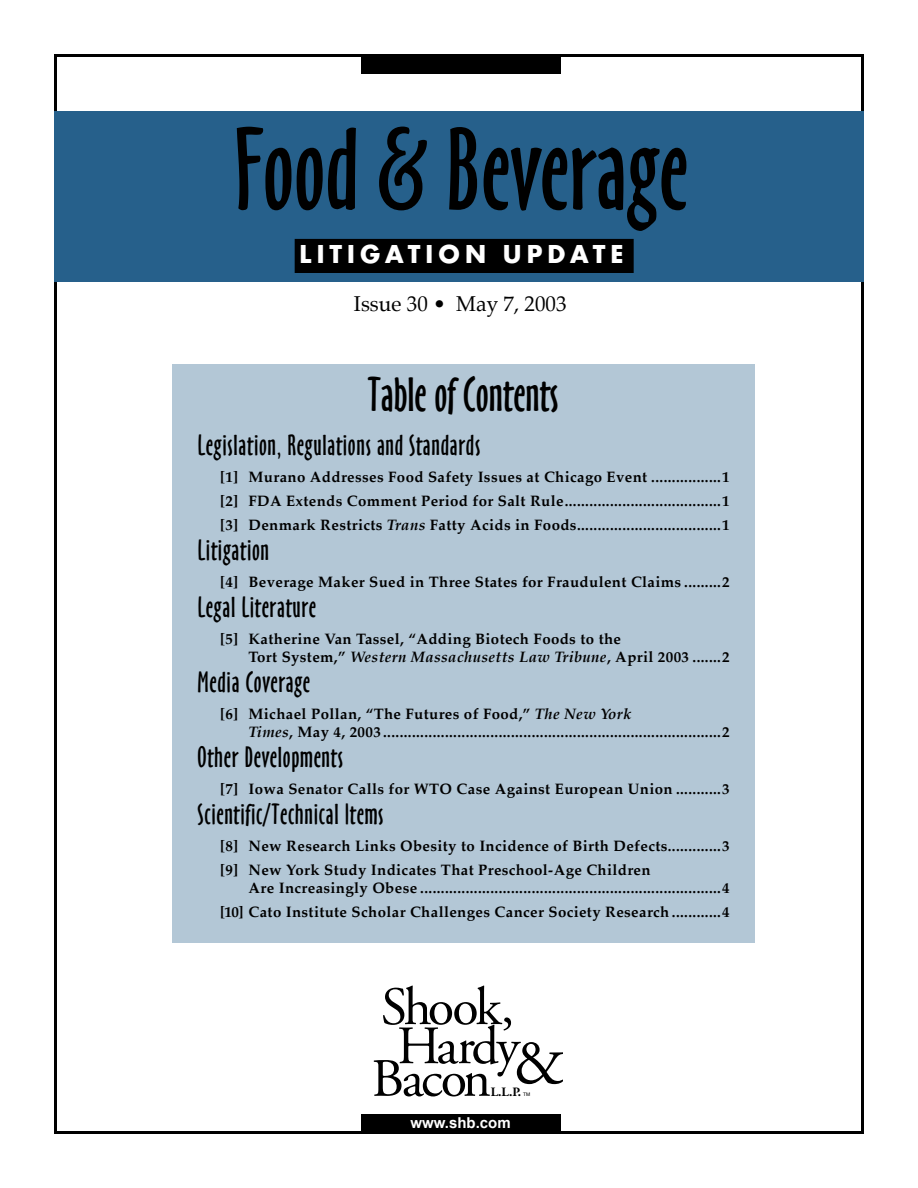
<style>
.page{position:relative;width:918px;height:1188px;background:#fff}
.page>*{position:absolute;margin:0;border:0;box-sizing:border-box;transform-origin:0 0}
.t1{font:108px "Oz Handicraft BT";color:#000}
.t2{font:64.35px "Adobe Garamond";color:#000}
.t3{font:53.85px/39.2px "Adobe Garamond";letter-spacing:-.055em;color:#000}
.t4{font:45px "Oz Handicraft BT";color:#000}
.TOC_Section_Head{font:27px "Oz Handicraft BT";letter-spacing:.025em;color:#000}
.t5{font:700 27px "Futura T";letter-spacing:.17em;color:#fff}
.t6{font:21px "Palatino";color:#000}
.TOC_Sub_Sub{font:700 15px/18px "Palatino";letter-spacing:.025em;color:#000}
.t7{font:700 15px "Arial";color:#fff}
.t8{font:700 12.75px "Adobe Garamond";color:#000}
.t9{font:4.95px "Helvetica";color:#000}
.s1{font-style:italic}
</style>
<div class="page">
<div style="left:54px;top:112px;width:810px;height:170px;background:#26608b"></div>
<div style="left:172px;top:364px;width:583px;height:578px;background:#b3c7d6"></div>
<div style="left:361px;top:1114px;width:199px;height:20px;background:#000"></div>
<div style="left:361px;top:54px;width:200px;height:20px;background:#000"></div>
<div style="left:295px;top:240px;width:338px;height:32px;background:#000"></div>
<div style="left:295px;top:239px;width:339px;height:34px;border:2px solid #000"></div>
<p class="t1" style="left:234px;top:107px;width:455px">Food &amp; Beverage</p>
<p class="t5" style="left:299px;top:238px;width:326px">LITIGATION UPDATE</p>
<p class="t6" style="left:354px;top:290px;width:214px">Issue 30 • May 7, 2003</p>
<p class="t4" style="left:368px;top:368px;width:193px">Table of Contents</p>
<p class="TOC_Section_Head" style="left:198px;top:429px;width:284px">Legislation, Regulations and Standards</p>
<p class="TOC_Sub_Sub" style="left:220px;top:469px;width:511px">[1] Murano Addresses Food Safety Issues at Chicago Event .................1</p>
<p class="TOC_Sub_Sub" style="left:220px;top:493px;width:511px">[2] FDA Extends Comment Period for Salt Rule......................................1</p>
<p class="TOC_Sub_Sub" style="left:220px;top:517px;width:511px">[3] Denmark Restricts <span class="s1">Trans</span> Fatty Acids in Foods...................................1</p>
<p class="TOC_Section_Head" style="left:198px;top:534px;width:73px">Litigation</p>
<p class="TOC_Sub_Sub" style="left:220px;top:574px;width:511px">[4] Beverage Maker Sued in Three States for Fraudulent Claims .........2</p>
<p class="TOC_Section_Head" style="left:198px;top:591px;width:120px">Legal Literature</p>
<p class="TOC_Sub_Sub" style="left:249px;top:631px;width:483px;text-indent:-28px">[5] Katherine Van Tassel, “Adding Biotech Foods to the<br>Tort System,” <span class="s1">Western Massachusetts Law Tribune</span>, April 2003 .......2</p>
<p class="TOC_Section_Head" style="left:198px;top:666px;width:114px">Media Coverage</p>
<p class="TOC_Sub_Sub" style="left:249px;top:706px;width:483px;text-indent:-28px">[6] Michael Pollan, “The Futures of Food,” <span class="s1">The New York<br>Times</span>, May 4, 2003 ..................................................................................2</p>
<p class="TOC_Section_Head" style="left:198px;top:741px;width:147px">Other Developments</p>
<p class="TOC_Sub_Sub" style="left:220px;top:781px;width:511px">[7] Iowa Senator Calls for WTO Case Against European Union ...........3</p>
<p class="TOC_Section_Head" style="left:198px;top:798px;width:188px">Scientific/Technical Items</p>
<p class="TOC_Sub_Sub" style="left:220px;top:838px;width:511px">[8] New Research Links Obesity to Incidence of Birth Defects.............3</p>
<p class="TOC_Sub_Sub" style="left:249px;top:862px;width:483px;text-indent:-28px">[9] New York Study Indicates That Preschool-Age Children<br>Are Increasingly Obese .........................................................................4</p>
<p class="TOC_Sub_Sub" style="left:220px;top:904px;width:511px">[10] Cato Institute Scholar Challenges Cancer Society Research ............4</p>
<p class="t3" style="left:381px;top:987px;width:140px">Shook,<br>Hardy</p>
<p class="t2" style="left:513px;top:1024px;width:54px">&amp;</p>
<p class="t8" style="left:518px;top:1085px;width:5px">.</p>
<p class="t9" style="left:523px;top:1091px;width:9px">TM</p>
<p class="t3" style="left:371px;top:1059px;width:121px">Bacon</p>
<p class="t8" style="left:491px;top:1085px;width:31px">L.L.P</p>
<p class="t7" style="left:411px;top:1114px;width:102px">www.shb.com</p>
</div>
